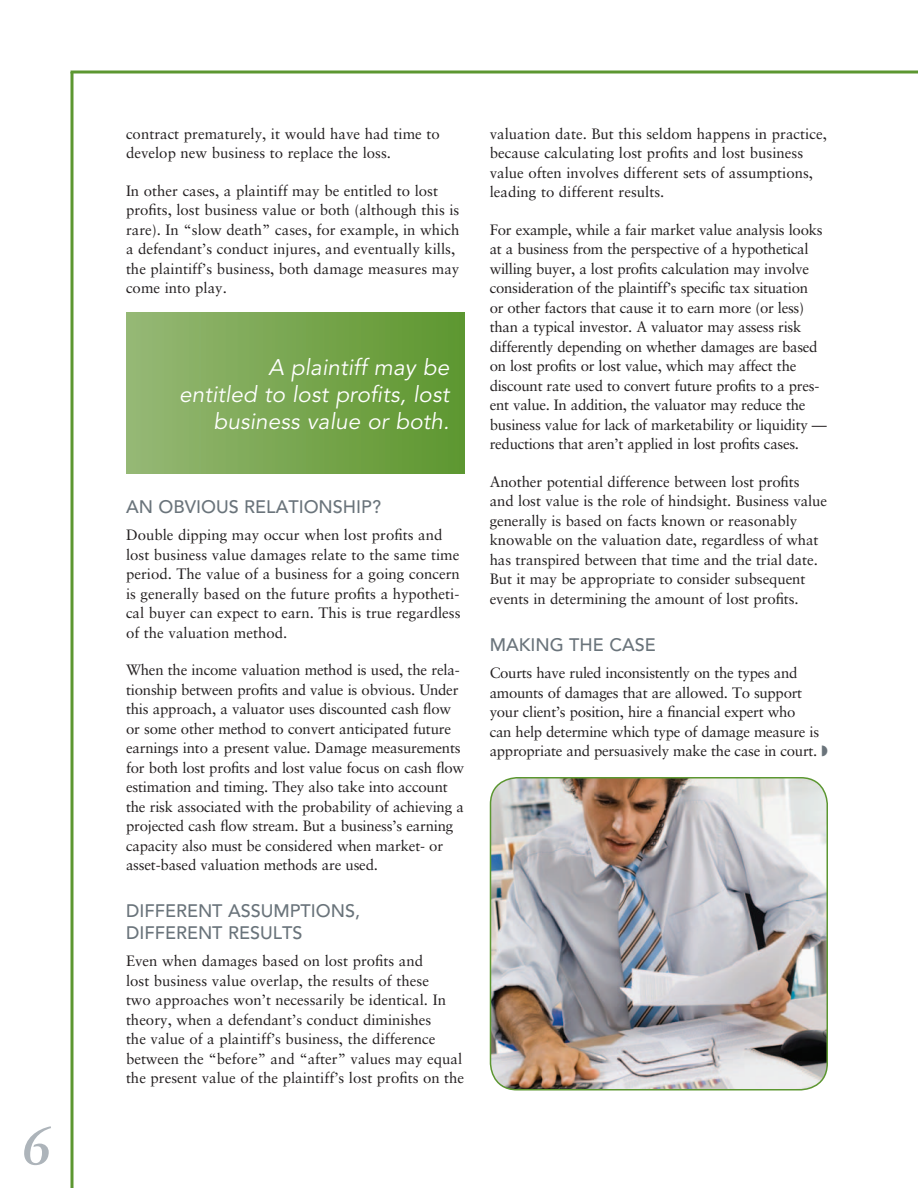
<style>
.page{position:relative;width:918px;height:1188px;background:#fff}
.page>*{position:absolute;margin:0;border:0;box-sizing:border-box;transform-origin:0 0}
.t1{font:italic 700 54px "Sabon LT Std";color:#adb4ba}
.t2{font:italic 22.5px/27px "Avenir LT Std";letter-spacing:.005em;color:#fff;text-align:right}
.t3{font:500 18px/21.6px "Avenir LT Std";color:#6a747b}
.t4{font:15px/19.5px "Sabon LT Std";letter-spacing:-.01em;color:#231f20}
</style>
<div class="page">
<svg style="left:70px;top:72px;width:4px;height:1116px;background:#84b064"></svg>
<svg style="left:71px;top:70px;width:847px;height:4px;background:#84b063"></svg>
<img style="left:490px;top:778px;width:337px;height:312px">
<div style="left:490px;top:777px;width:338px;height:313px;border:2px solid #5c9731;border-radius:27px"></div>
<div style="left:126px;top:312px;width:338px;height:162px;background:linear-gradient(to right,#96b875,#5d962e)"></div>
<h1 class="t1" style="left:21px;top:1113px;width:32px">6</h1>
<p class="t4" style="left:126px;top:124px;width:315px">contract prematurely, it would have had time to develop new business to replace the loss.</p>
<p class="t4" style="left:126px;top:181px;width:335px">In other cases, a plaintiff may be entitled to lost profits, lost business value or both (although this is rare). In “slow death” cases, for example, in which a defendant’s conduct injures, and eventually kills, the plaintiff’s business, both damage measures may come into play.</p>
<h2 class="t2" style="left:179px;top:354px;width:272px">A plaintiff may be<br>entitled to lost profits, lost business value or both.</h2>
<p class="t3" style="left:126px;top:497px;width:257px">AN OBVIOUS RELATIONSHIP?</p>
<p class="t4" style="left:126px;top:525px;width:336px">Double dipping may occur when lost profits and lost business value damages relate to the same time period. The value of a business for a going concern is generally based on the future profits a hypotheti&shy;cal buyer can expect to earn. This is true regardless of the valuation method.</p>
<p class="t4" style="left:126px;top:660px;width:340px">When the income valuation method is used, the rela&shy;tionship between profits and value is obvious. Under this approach, a valuator uses discounted cash flow or some other method to convert anticipated future earnings into a present value. Damage measurements for both lost profits and lost value focus on cash flow estimation and timing. They also take into account the risk associated with the probability of achieving a projected cash flow stream. But a business’s earning capacity also must be considered when market- or asset-based valuation methods are used.</p>
<p class="t3" style="left:126px;top:901px;width:236px">DIFFERENT ASSUMPTIONS,<br>DIFFERENT RESULTS</p>
<p class="t4" style="left:126px;top:951px;width:340px">Even when damages based on lost profits and<br>lost business value overlap, the results of these<br>two approaches won’t necessarily be identical. In theory, when a defendant’s conduct diminishes<br>the value of a plaintiff’s business, the difference between the “before” and “after” values may equal the present value of the plaintiff’s lost profits on the</p>
<p class="t4" style="left:490px;top:124px;width:339px">valuation date. But this seldom happens in practice, because calculating lost profits and lost business value often involves different sets of assumptions, leading to different results.</p>
<p class="t4" style="left:490px;top:220px;width:339px">For example, while a fair market value analysis looks at a business from the perspective of a hypothetical willing buyer, a lost profits calculation may involve consideration of the plaintiff’s specific tax situation<br>or other factors that cause it to earn more (or less) than a typical investor. A valuator may assess risk differently depending on whether damages are based on lost profits or lost value, which may affect the discount rate used to convert future profits to a pres&shy;ent value. In addition, the valuator may reduce the business value for lack of marketability or liquidity — reductions that aren’t applied in lost profits cases.</p>
<p class="t4" style="left:490px;top:472px;width:339px">Another potential difference between lost profits and lost value is the role of hindsight. Business value generally is based on facts known or reasonably knowable on the valuation date, regardless of what has transpired between that time and the trial date.<br>But it may be appropriate to consider subsequent events in determining the amount of lost profits.</p>
<p class="t3" style="left:490px;top:634px;width:168px">MAKING THE CASE</p>
<p class="t4" style="left:490px;top:663px;width:331px">Courts have ruled inconsistently on the types and amounts of damages that are allowed. To support your client’s position, hire a financial expert who can help determine which type of damage measure is appropriate and persuasively make the case in court.</p>
</div>
